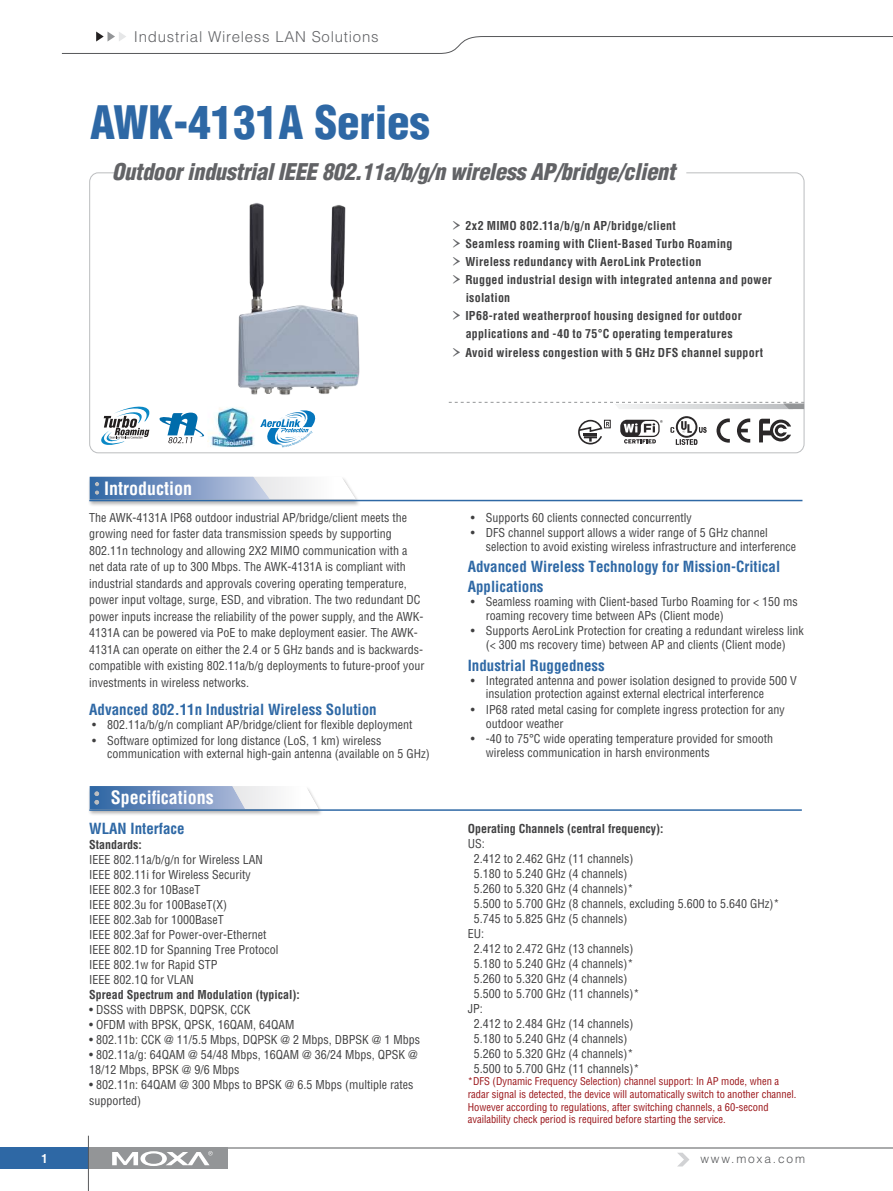
<style>
.page{position:relative;width:893px;height:1191px;background:#fff}
.page>*{position:absolute;margin:0;border:0;box-sizing:border-box;transform-origin:0 0}
.t1{font:900 condensed 45px "Helvetica";color:#2e68a5}
.t2{font:italic 900 condensed 22.5px "Helvetica";color:#626366}
.t3{font:700 condensed 18px "Helvetica";color:#fff}
.t4{font:700 condensed 15px/19.5px "Helvetica";color:#2e68a5}
.t5{font:300 15px "Helvetica";letter-spacing:.05em;color:#626366}
.t6{font:condensed 12px/16.5px "Helvetica";color:#404041}
.t7{font:700 condensed 12px "Helvetica";letter-spacing:.02em;color:#404041}
.t8{font:700 condensed 12px "Helvetica";color:#404041}
.t9{font:300 12px "Helvetica";letter-spacing:.15em;color:#57585a}
.t10{font:700 condensed 12px "Helvetica";color:#fff}
.t11{font:condensed 10.5px/12.6px "Helvetica";color:#9a1418}
.s1{font-family:"Garamond Premr Pro";font-weight:400;font-stretch:normal;font-size:24px;color:#626366}
</style>
<div class="page">
<svg style="left:61px;top:32px;width:832px;height:22px"></svg>
<hr style="left:0;top:1147px;width:893px;height:1px;background:#57585a">
<div style="left:0;top:1147px;width:90px;height:22px;background:#2e68a5"></div>
<div style="left:90px;top:1147px;width:138px;height:22px;background:#939597"></div>
<svg style="left:112px;top:1151px;width:101px;height:15px"></svg>
<hr style="left:88px;top:1135px;width:1px;height:56px;background:#595a5c">
<svg style="left:678px;top:1152px;width:11px;height:14px"></svg>
<div style="left:87px;top:476px;width:274px;height:31px;background:#221f1f;opacity:.35"></div>
<img style="left:270px;top:476px;width:86px;height:24px">
<img style="left:89px;top:476px;width:181px;height:24px">
<img style="left:90px;top:476px;width:9px;height:24px">
<hr style="left:89px;top:500px;width:713px;height:1px;background:#2e68a5">
<div style="left:87px;top:786px;width:237px;height:30px;background:#221f1f;opacity:.35"></div>
<img style="left:245px;top:786px;width:74px;height:23px">
<img style="left:89px;top:786px;width:156px;height:23px">
<hr style="left:89px;top:809px;width:713px;height:2px;background:#2e68a5">
<svg style="left:449px;top:402px;width:355px;height:7px"></svg>
<svg style="left:716px;top:418px;width:14px;height:24px"></svg>
<svg style="left:737px;top:418px;width:13px;height:24px"></svg>
<svg style="left:759px;top:419px;width:32px;height:23px"></svg>
<svg style="left:670px;top:416px;width:37px;height:29px"></svg>
<svg style="left:101px;top:406px;width:48px;height:39px"></svg>
<svg style="left:159px;top:412px;width:46px;height:31px"></svg>
<img style="left:238px;top:203px;width:122px;height:192px">
<img style="left:207px;top:407px;width:48px;height:40px">
<div style="left:604px;top:420px;width:6px;height:8px;border:1px solid #2b2829"></div>
<svg style="left:578px;top:420px;width:31px;height:24px"></svg>
<svg style="left:620px;top:420px;width:40px;height:17px"></svg>
<svg style="left:624px;top:420px;width:39px;height:23px"></svg>
<svg style="left:260px;top:410px;width:56px;height:37px"></svg>
<p class="t5" style="left:134px;top:28px;width:246px">Industrial Wireless LAN Solutions</p>
<h1 class="t1" style="left:90px;top:97px;width:341px">AWK-4131A Series</h1>
<h2 class="t2" style="left:112px;top:163px;width:570px">OutdoorindustrialIEEE 802.11a/b/g/n wireless AP/bridge/client</h2>
<p class="t7" style="left:451px;top:221px;width:227px"><span class="s1">›</span> 2x2 MIMO 802.11a/b/g/n AP/bridge/client</p>
<p class="t7" style="left:451px;top:239px;width:283px"><span class="s1">›</span> Seamless roaming with Client-Based Turbo Roaming</p>
<p class="t7" style="left:451px;top:257px;width:252px"><span class="s1">›</span> Wireless redundancy with AeroLink Protection</p>
<p class="t7" style="left:451px;top:275px;width:323px"><span class="s1">›</span> Rugged industrial design with integrated antenna and power</p>
<p class="t7" style="left:466px;top:293px;width:46px">isolation</p>
<p class="t7" style="left:451px;top:311px;width:292px"><span class="s1">›</span> IP68-rated weatherproof housing designed for outdoor</p>
<p class="t7" style="left:466px;top:329px;width:268px">applications and -40 to 75°C operating temperatures</p>
<p class="t7" style="left:451px;top:347px;width:314px"><span class="s1">›</span> Avoid wireless congestion with 5 GHz DFS channel support</p>
<h3 class="t3" style="left:104px;top:481px;width:90px">Introduction</h3>
<p class="t6" style="left:89px;top:510px;width:337px">The AWK-4131A IP68 outdoor industrial AP/bridge/client meets the growing need for faster data transmission speeds by supporting 802.11n technology and allowing 2X2 MIMO communication with a net data rate of up to 300 Mbps. The AWK-4131A is compliant with industrial standards and approvals covering operating temperature, power input voltage, surge, ESD, and vibration. The two redundant DC power inputs increase the reliability of the power supply, and the AWK-4131A can be powered via PoE to make deployment easier. The AWK-4131A can operate on either the 2.4 or 5 GHz bands and is backwards&shy;compatible with existing 802.11a/b/g deployments to future-proof your investments in wireless networks.</p>
<p class="t4" style="left:89px;top:701px;width:289px">Advanced 802.11n Industrial Wireless Solution</p>
<p class="t6" style="left:92px;top:716px;width:322px">• 802.11a/b/g/n compliant AP/bridge/client for flexible deployment</p>
<p class="t6" style="left:107px;top:733px;width:324px;line-height:13.5px;text-indent:-15px">• Software optimized for long distance (LoS, 1 km) wireless communication with external high-gain antenna (available on 5 GHz)</p>
<h3 class="t3" style="left:111px;top:790px;width:104px">Specifications</h3>
<p class="t4" style="left:89px;top:820px;width:97px">WLAN Interface</p>
<p class="t8" style="left:89px;top:840px;width:54px">Standards:</p>
<p class="t6" style="left:89px;top:853px;width:191px;line-height:15px">IEEE 802.11a/b/g/n for Wireless LAN<br>IEEE 802.11i for Wireless Security<br>IEEE 802.3 for 10BaseT<br>IEEE 802.3u for 100BaseT(X)<br>IEEE 802.3ab for 1000BaseT<br>IEEE 802.3af for Power-over-Ethernet<br>IEEE 802.1D for Spanning Tree Protocol<br>IEEE 802.1w for Rapid STP<br>IEEE 802.1Q for VLAN</p>
<p class="t8" style="left:89px;top:990px;width:212px">Spread Spectrum and Modulation (typical):</p>
<p class="t6" style="left:89px;top:1001px;width:163px">• DSSS with DBPSK, DQPSK, CCK</p>
<p class="t6" style="left:89px;top:1016px;width:207px">• OFDM with BPSK, QPSK, 16QAM, 64QAM</p>
<p class="t6" style="left:89px;top:1031px;width:332px">• 802.11b: CCK @ 11/5.5 Mbps, DQPSK @ 2 Mbps, DBPSK @ 1 Mbps</p>
<p class="t6" style="left:89px;top:1047px;width:330px;line-height:15px">• 802.11a/g: 64QAM @ 54/48 Mbps, 16QAM @ 36/24 Mbps, QPSK @<br>18/12 Mbps, BPSK @ 9/6 Mbps</p>
<p class="t6" style="left:89px;top:1077px;width:326px;line-height:15px">• 802.11n: 64QAM @ 300 Mbps to BPSK @ 6.5 Mbps (multiple rates supported)</p>
<p class="t6" style="left:471px;top:509px;width:222px">• Supports 60 clients connected concurrently</p>
<p class="t6" style="left:486px;top:526px;width:312px;line-height:13.5px;text-indent:-15px">• DFS channel support allows a wider range of 5 GHz channel selection to avoid existing wireless infrastructure and interference</p>
<p class="t4" style="left:468px;top:558px;width:314px">Advanced Wireless Technology for Mission-Critical<br>Applications</p>
<p class="t6" style="left:486px;top:595px;width:314px;line-height:13.5px;text-indent:-15px">• Seamless roaming with Client-based Turbo Roaming for &lt; 150 ms roaming recovery time between APs (Client mode)</p>
<p class="t6" style="left:471px;top:624px;width:334px;line-height:13.5px;text-align:center">• Supports AeroLink Protection for creating a redundant wireless link (&lt; 300 ms recovery time) between AP and clients (Client mode)</p>
<p class="t4" style="left:468px;top:656px;width:139px">Industrial Ruggedness</p>
<p class="t6" style="left:486px;top:673px;width:312px;line-height:13.5px;text-indent:-15px">• Integrated antenna and power isolation designed to provide 500 V insulation protection against external electrical interference</p>
<p class="t6" style="left:486px;top:702px;width:300px;line-height:13.5px;text-indent:-15px">• IP68 rated metal casing for complete ingress protection for any outdoor weather</p>
<p class="t6" style="left:486px;top:732px;width:289px;line-height:13.5px;text-indent:-15px">• -40 to 75°C wide operating temperature provided for smooth wireless communication in harsh environments</p>
<p class="t8" style="left:468px;top:823px;width:197px">Operating Channels (central frequency):</p>
<p class="t6" style="left:468px;top:834px;width:19px">US:</p>
<p class="t6" style="left:474px;top:851px;width:161px">2.412 to 2.462 GHz (11 channels)</p>
<p class="t6" style="left:474px;top:866px;width:155px">5.180 to 5.240 GHz (4 channels)</p>
<p class="t6" style="left:474px;top:881px;width:161px">5.260 to 5.320 GHz (4 channels)*</p>
<p class="t6" style="left:474px;top:896px;width:307px">5.500 to 5.700 GHz (8 channels, excluding 5.600 to 5.640 GHz)*</p>
<p class="t6" style="left:474px;top:911px;width:155px">5.745 to 5.825 GHz (5 channels)</p>
<p class="t6" style="left:468px;top:924px;width:18px">EU:</p>
<p class="t6" style="left:474px;top:941px;width:161px">2.412 to 2.472 GHz (13 channels)</p>
<p class="t6" style="left:474px;top:956px;width:161px">5.180 to 5.240 GHz (4 channels)*</p>
<p class="t6" style="left:474px;top:971px;width:155px">5.260 to 5.320 GHz (4 channels)</p>
<p class="t6" style="left:474px;top:986px;width:167px">5.500 to 5.700 GHz (11 channels)*</p>
<p class="t6" style="left:468px;top:999px;width:16px">JP:</p>
<p class="t6" style="left:474px;top:1016px;width:161px">2.412 to 2.484 GHz (14 channels)</p>
<p class="t6" style="left:474px;top:1031px;width:155px">5.180 to 5.240 GHz (4 channels)</p>
<p class="t6" style="left:474px;top:1046px;width:161px">5.260 to 5.320 GHz (4 channels)*</p>
<p class="t6" style="left:474px;top:1061px;width:167px">5.500 to 5.700 GHz (11 channels)*</p>
<p class="t11" style="left:468px;top:1075px;width:330px">*DFS (Dynamic Frequency Selection) channel support: In AP mode, when a radar signal is detected, the device will automatically switch to another channel.<br>However according to regulations, after switching channels, a 60-second availability check period is required before starting the service.</p>
<p class="t10" style="left:41px;top:1153px;width:7px">1</p>
<p class="t9" style="left:700px;top:1152px;width:106px">www.moxa.com</p>
</div>
